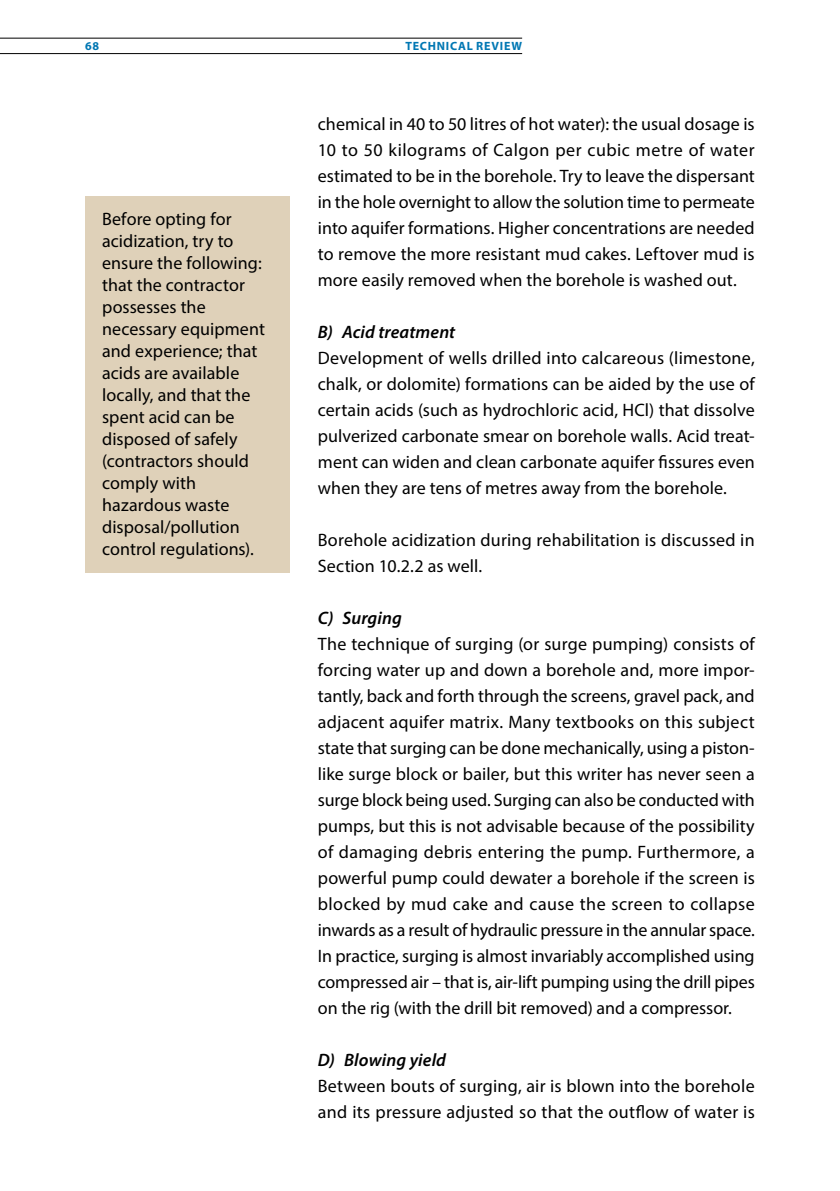
<style>
.page{position:relative;width:840px;height:1191px;background:#fff}
.page>*{position:absolute;margin:0;border:0;box-sizing:border-box;transform-origin:0 0}
.t1{font:18px/26px "Myriad Pro";letter-spacing:.005em;color:#000;text-align:justify}
.t2{font:italic 600 18px "Myriad Pro";letter-spacing:.005em;color:#000}
.t3{font:700 12px "Myriad Pro";letter-spacing:.065em;color:#0077b3}
</style>
<div class="page">
<hr style="left:0;top:38px;width:522px;height:1px;background:#000">
<hr style="left:0;top:53px;width:522px;height:1px;background:#000">
<div style="left:85px;top:196px;width:204px;height:376px;background:#dfd1b9"></div>
<p class="t3" style="left:85px;top:38px;width:15px">68</p>
<p class="t3" style="left:405px;top:38px;width:118px">TECHNICAL REVIEW</p>
<p class="t1" style="left:102px;top:208px;width:164px;line-height:22px;text-align:left">Before opting for acidization, try to ensure the following: that the contractor possesses the necessary equipment and experience; that acids are available locally, and that the spent acid can be disposed of safely (contractors should comply with hazardous waste disposal/pollution control regulations).</p>
<p class="t1" style="left:317px;top:111px;width:438px">chemical in 40 to 50 litres of hot water): the usual dosage is 10 to 50 kilograms of Calgon per cubic metre of water estimated to be in the borehole. Try to leave the dispersant in the hole overnight to allow the solution time to permeate into aquifer formations. Higher concentrations are needed to remove the more resistant mud cakes. Leftover mud is more easily removed when the borehole is washed out.</p>
<p class="t2" style="left:317px;top:320px;width:139px">B) Acid treatment</p>
<p class="t1" style="left:317px;top:345px;width:438px">Development of wells drilled into calcareous (limestone, chalk, or dolomite) formations can be aided by the use of certain acids (such as hydrochloric acid, HCl) that dissolve pulverized carbonate smear on borehole walls. Acid treat&shy;ment can widen and clean carbonate aquifer fissures even when they are tens of metres away from the borehole.</p>
<p class="t1" style="left:317px;top:527px;width:438px">Borehole acidization during rehabilitation is discussed in<br>Section 10.2.2 as well.</p>
<p class="t2" style="left:317px;top:606px;width:86px">C) Surging</p>
<p class="t1" style="left:317px;top:631px;width:438px">The technique of surging (or surge pumping) consists of forcing water up and down a borehole and, more impor&shy;tantly, back and forth through the screens, gravel pack, and adjacent aquifer matrix. Many textbooks on this subject state that surging can be done mechanically, using a piston&shy;like surge block or bailer, but this writer has never seen a surge block being used. Surging can also be conducted with pumps, but this is not advisable because of the possibility of damaging debris entering the pump. Furthermore, a powerful pump could dewater a borehole if the screen is blocked by mud cake and cause the screen to collapse inwards as a result of hydraulic pressure in the annular space.<br>In practice, surging is almost invariably accomplished using compressed air – that is, air-lift pumping using the drill pipes on the rig (with the drill bit removed) and a compressor.</p>
<p class="t2" style="left:317px;top:1048px;width:130px">D) Blowing yield</p>
<p class="t1" style="left:317px;top:1072px;width:438px">Between bouts of surging, air is blown into the borehole and its pressure adjusted so that the outflow of water is</p>
</div>
